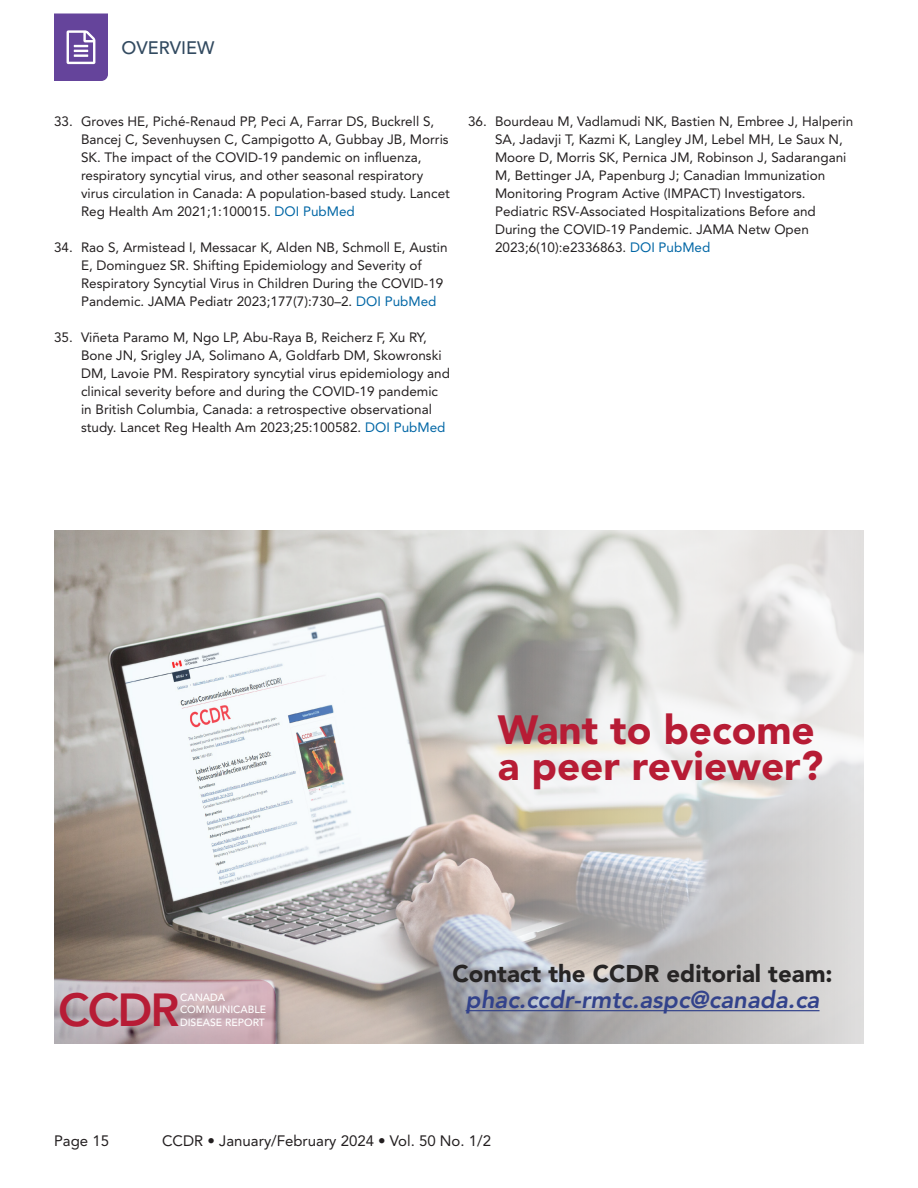
<style>
.page{position:relative;width:918px;height:1188px;background:#fff}
.page>*{position:absolute;margin:0;border:0;box-sizing:border-box;transform-origin:0 0}
.t1{font:800 46.05px "Avenir LT Std";color:#b71c35}
.t2{font:900 40.5px/36px "Avenir LT Std";color:#b71c35}
.t3{font:italic 800 24px "Avenir LT Std";color:#32428b}
.t4{font:900 24px "Avenir LT Std";color:#272525}
.t5{font:500 18px "Avenir LT Std";color:#324a60}
.t6{font:15px "Avenir LT Std";color:#231f20}
.t7{font:13.5px/18px "Avenir LT Std";color:#231f20}
.t8{font:500 10.35px/12.5px "Avenir LT Std";color:#fff}
.s1{color:#0066a5}
</style>
<div class="page">
<svg style="left:54px;top:14px;width:54px;height:67px;background:#7659a6"></svg>
<img style="left:54px;top:531px;width:810px;height:513px">
<hr style="left:466px;top:1010px;width:354px;height:1px;background:#32428b">
<h3 class="t5" style="left:122px;top:37px;width:94px">OVERVIEW</h3>
<p class="t7" style="left:81px;top:112px;width:370px;text-indent:-27px">33. Groves HE, Piché-Renaud PP, Peci A, Farrar DS, Buckrell S, Bancej C, Sevenhuysen C, Campigotto A, Gubbay JB, Morris SK. The impact of the COVID-19 pandemic on influenza, respiratory syncytial virus, and other seasonal respiratory virus circulation in Canada: A population-based study. Lancet Reg Health Am 2021;1:100015. <span class="s1">DOI PubMed</span></p>
<p class="t7" style="left:81px;top:238px;width:368px;text-indent:-27px">34. Rao S, Armistead I, Messacar K, Alden NB, Schmoll E, Austin E, Dominguez SR. Shifting Epidemiology and Severity of Respiratory Syncytial Virus in Children During the COVID-19<br>Pandemic. JAMA Pediatr 2023;177(7):730–2. <span class="s1">DOI PubMed</span></p>
<p class="t7" style="left:81px;top:328px;width:371px;text-indent:-27px">35. Viñeta Paramo M, Ngo LP, Abu-Raya B, Reicherz F, Xu RY, Bone JN, Srigley JA, Solimano A, Goldfarb DM, Skowronski DM, Lavoie PM. Respiratory syncytial virus epidemiology and clinical severity before and during the COVID-19 pandemic in British Columbia, Canada: a retrospective observational study. Lancet Reg Health Am 2023;25:100582. <span class="s1">DOI PubMed</span></p>
<p class="t7" style="left:495px;top:112px;width:360px;text-indent:-27px">36. Bourdeau M, Vadlamudi NK, Bastien N, Embree J, Halperin SA, Jadavji T, Kazmi K, Langley JM, Lebel MH, Le Saux N, Moore D, Morris SK, Pernica JM, Robinson J, Sadarangani M, Bettinger JA, Papenburg J; Canadian Immunization Monitoring Program Active (IMPACT) Investigators.<br>Pediatric RSV-Associated Hospitalizations Before and During the COVID-19 Pandemic. JAMA Netw Open 2023;6(10):e2336863. <span class="s1">DOI PubMed</span></p>
<p class="t2" style="left:498px;top:712px;width:327px">Want to become a peer reviewer?</p>
<p class="t1" style="left:58px;top:983px;width:123px">CCDR</p>
<p class="t8" style="left:180px;top:991px;width:88px">CANADA<br>COMMUNICABLE</p>
<p class="t8" style="left:180px;top:1016px;width:86px">DISEASE REPORT</p>
<p class="t4" style="left:452px;top:960px;width:382px">Contact the CCDR editorial team:</p>
<p class="t3" style="left:466px;top:986px;width:355px">phac.ccdr-rmtc.aspc@canada.ca</p>
<p class="t6" style="left:54px;top:1133px;width:57px">Page 15</p>
<p class="t6" style="left:162px;top:1133px;width:331px">CCDR • January/February 2024 • Vol. 50 No. 1/2</p>
</div>
